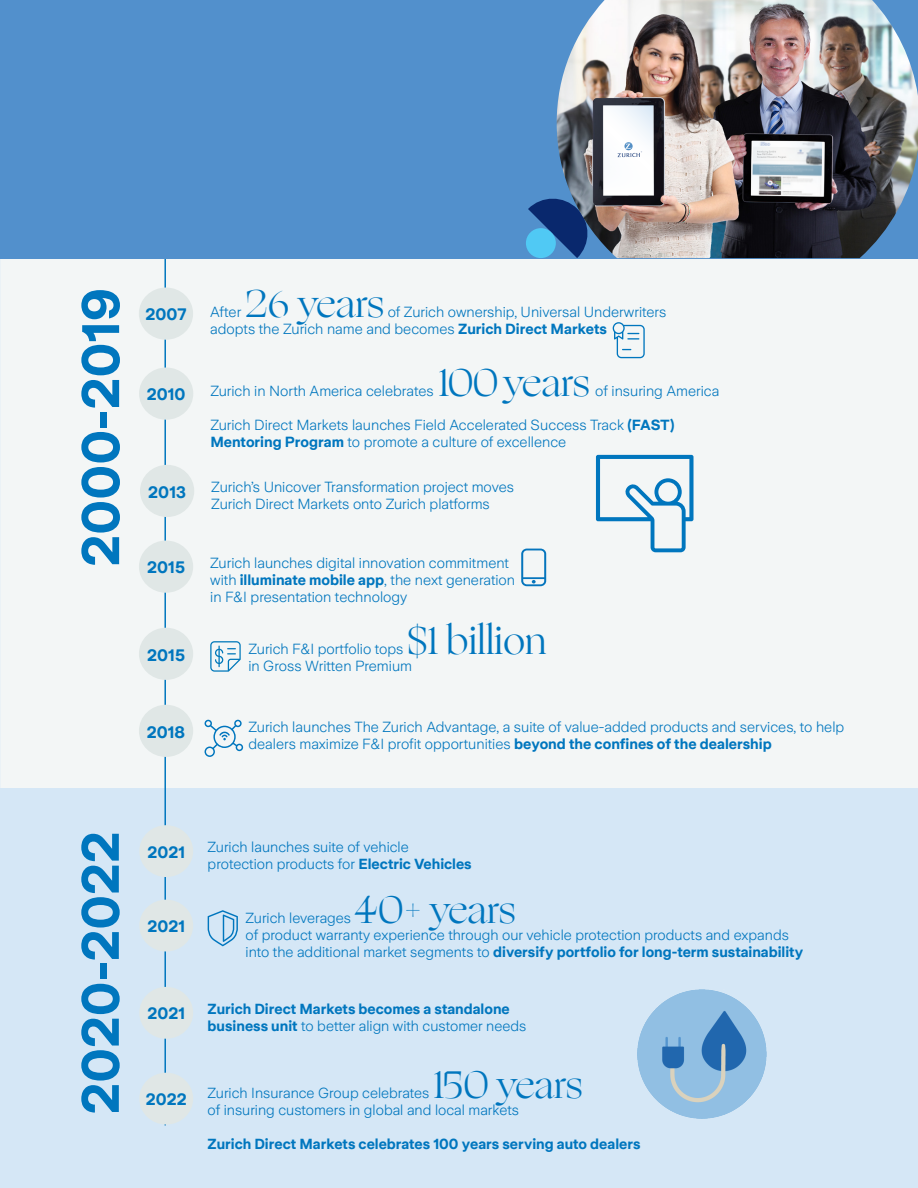
<style>
.page{position:relative;width:918px;height:1188px;background:#fff}
.page>*{position:absolute;margin:0;border:0;box-sizing:border-box;transform-origin:0 0}
.t1{font:700 52.5px "Zurich Sans";color:#0076be}
.t2{font:700 52.05px "Zurich Sans";color:#0076be}
.t3{font:38.1px "Ogg";color:#0076be}
.t4{font:38.1px "Ogg";letter-spacing:-.03em;color:#0076be}
.t5{font:37.95px "Ogg";letter-spacing:-.015em;color:#0076be}
.t6{font:700 16.5px "Zurich Sans";color:#0076be}
.t7{font:700 16.35px "Zurich Sans";color:#0076be}
.t8{font:300 14.55px/17.1px "Zurich Sans";color:#0076be}
.t9{font:700 14.55px/17px "Zurich Sans";color:#0076be}
.s1{font-weight:700}
.s2{font-weight:300}
</style>
<div class="page">
<div style="left:0;top:250px;width:918px;height:538px;background:#f3f6f6"></div>
<div style="left:0;top:788px;width:918px;height:400px;background:#d5e7f6"></div>
<hr style="left:164px;top:258px;width:2px;height:867px;background:#0076be">
<div style="left:0;top:0;width:918px;height:258px;background:#5290cc"></div>
<svg style="left:613px;top:322px;width:32px;height:36px"></svg>
<svg style="left:596px;top:455px;width:98px;height:97px"></svg>
<svg style="left:528px;top:198px;width:29px;height:60px"></svg>
<div style="left:526px;top:228px;width:30px;height:30px;background:#50c9f4;border-radius:50%"></div>
<img style="left:557px;top:0;width:361px;height:258px">
<svg style="left:603px;top:105px;width:50px;height:91px"></svg>
<svg style="left:752px;top:141px;width:70px;height:55px"></svg>
<div style="left:139px;top:825px;width:54px;height:52px;background:#e0e7e6;border-radius:50%"></div>
<div style="left:139px;top:900px;width:54px;height:51px;background:#e0e7e6;border-radius:50%"></div>
<div style="left:139px;top:987px;width:54px;height:52px;background:#e0e7e6;border-radius:50%"></div>
<div style="left:139px;top:1073px;width:54px;height:52px;background:#e0e7e6;border-radius:50%"></div>
<svg style="left:208px;top:910px;width:30px;height:36px"></svg>
<img style="left:637px;top:989px;width:129px;height:129px">
<div style="left:139px;top:288px;width:54px;height:52px;background:#e0e7e6;border-radius:50%"></div>
<div style="left:139px;top:368px;width:54px;height:52px;background:#e0e7e6;border-radius:50%"></div>
<div style="left:140px;top:465px;width:54px;height:52px;background:#e0e7e6;border-radius:50%"></div>
<div style="left:139px;top:628px;width:54px;height:52px;background:#e0e7e6;border-radius:50%"></div>
<svg style="left:210px;top:641px;width:31px;height:31px"></svg>
<div style="left:139px;top:705px;width:54px;height:52px;background:#e0e7e6;border-radius:50%"></div>
<div style="left:139px;top:541px;width:54px;height:52px;background:#e0e7e6;border-radius:50%"></div>
<svg style="left:521px;top:549px;width:25px;height:37px"></svg>
<svg style="left:205px;top:720px;width:38px;height:37px"></svg>
<p class="t1" style="left:72px;top:567px;width:280px;rotate:-90deg">2000-2019</p>
<p class="t6" style="left:146px;top:306px;width:42px">2007</p>
<p class="t3" style="left:245px;top:279px;width:141px">26 years</p>
<p class="t8" style="left:210px;top:303px;width:33px">After</p>
<p class="t8" style="left:210px;top:303px;width:458px;text-indent:178px">of Zurich ownership, Universal Underwriters adopts the Zurich name and becomes <span class="s1">Zurich Direct Markets</span></p>
<p class="t6" style="left:147px;top:386px;width:40px">2010</p>
<p class="t4" style="left:439px;top:358px;width:152px">100 years</p>
<p class="t8" style="left:595px;top:382px;width:126px">of insuring America</p>
<p class="t8" style="left:210px;top:416px;width:466px">Zurich Direct Markets launches Field Accelerated Success Track <span class="s1">(FAST)<br>Mentoring Program</span> to promote a culture of excellence</p>
<p class="t8" style="left:210px;top:382px;width:225px">Zurich in North America celebrates</p>
<p class="t6" style="left:148px;top:483px;width:39px">2013</p>
<p class="t8" style="left:211px;top:479px;width:304px">Zurich’s Unicover Transformation project moves<br>Zurich Direct Markets onto Zurich platforms</p>
<p class="t6" style="left:147px;top:559px;width:40px">2015</p>
<p class="t8" style="left:210px;top:554px;width:306px">Zurich launches digital innovation commitment with <span class="s1">illuminate mobile app</span>, the next generation in F&amp;I presentation technology</p>
<p class="t3" style="left:407px;top:616px;width:141px">$1 billion</p>
<p class="t8" style="left:248px;top:658px;width:165px">in Gross Written Premium</p>
<p class="t6" style="left:147px;top:646px;width:40px">2015</p>
<p class="t8" style="left:248px;top:640px;width:157px">Zurich F&amp;I portfolio tops</p>
<p class="t6" style="left:147px;top:723px;width:40px">2018</p>
<p class="t8" style="left:248px;top:719px;width:597px">Zurich launches The Zurich Advantage, a suite of value-added products and services, to help dealers maximize F&amp;I profit opportunities <span class="s1">beyond the confines of the dealership</span></p>
<p class="t2" style="left:72px;top:1114px;width:285px;rotate:-90deg">2020-2022</p>
<p class="t7" style="left:147px;top:843px;width:39px">2021</p>
<p class="t8" style="left:208px;top:838px;width:266px">Zurich launches suite of vehicle protection products for <span class="s1">Electric Vehicles</span></p>
<p class="t7" style="left:147px;top:918px;width:39px">2021</p>
<p class="t5" style="left:355px;top:885px;width:163px">40+ years</p>
<p class="t8" style="left:246px;top:927px;width:559px">of product warranty experience through our vehicle protection products and expands into the additional market segments to <span class="s1">diversify portfolio for long-term sustainability</span></p>
<p class="t8" style="left:246px;top:909px;width:107px">Zurich leverages</p>
<p class="t7" style="left:147px;top:1005px;width:39px">2021</p>
<p class="t9" style="left:208px;top:1001px;width:320px">Zurich Direct Markets becomes a standalone business unit <span class="s2">to better align with customer needs</span></p>
<p class="t7" style="left:146px;top:1091px;width:42px">2022</p>
<p class="t5" style="left:434px;top:1060px;width:150px">150 years</p>
<p class="t8" style="left:208px;top:1102px;width:313px">of insuring customers in global and local markets</p>
<p class="t9" style="left:208px;top:1136px;width:434px">Zurich Direct Markets celebrates 100 years serving auto dealers</p>
<p class="t8" style="left:208px;top:1085px;width:223px">Zurich Insurance Group celebrates</p>
</div>
